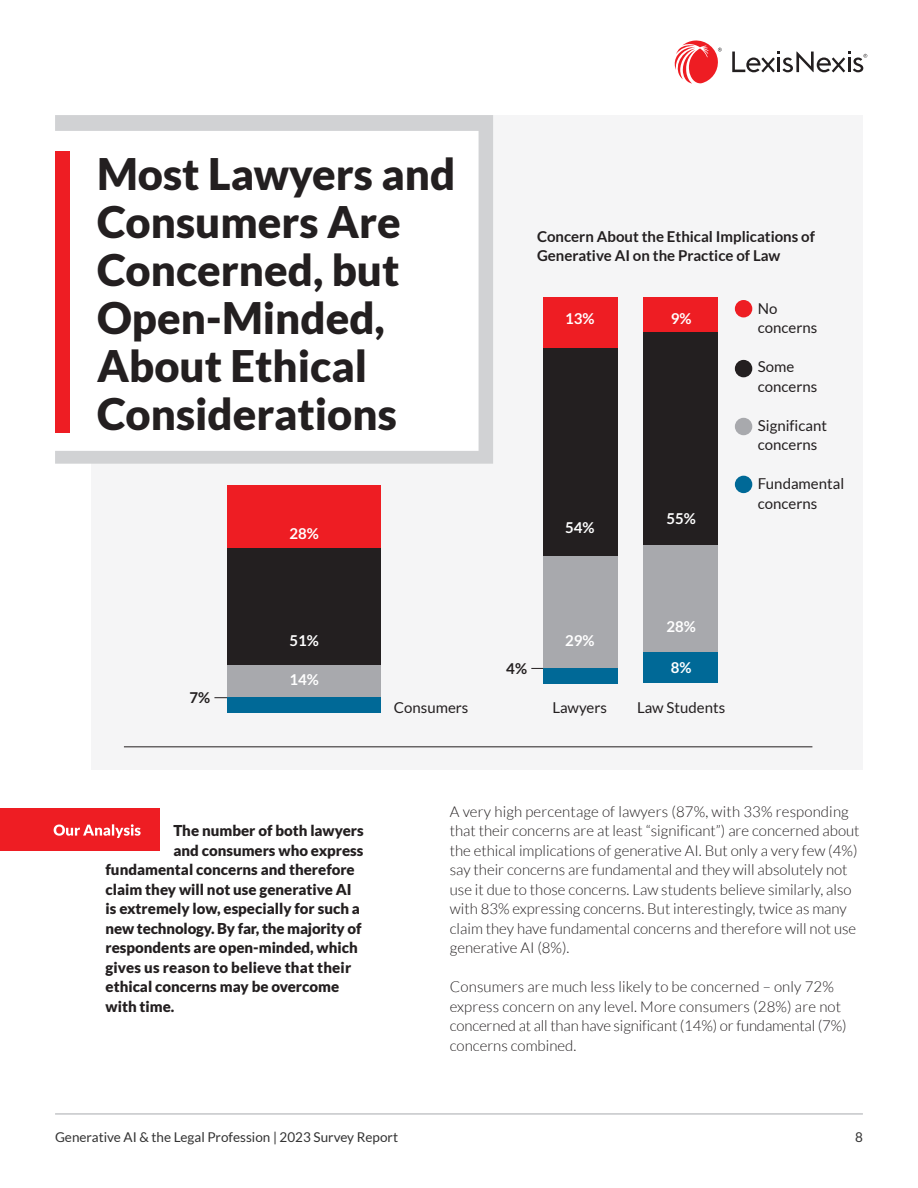
<style>
.page{position:relative;width:918px;height:1188px;background:#fff}
.page>*{position:absolute;margin:0;border:0;box-sizing:border-box;transform-origin:0 0}
.t1{font:900 43.5px/48px "Lato";color:#231f20}
.t2{font:300 15px/19.5px "Lato";color:#231f20}
.t3{font:900 15px "Lato";color:#231f20}
.t4{font:15px/19.5px "Lato";color:#231f20}
.t5{font:700 15px/19.5px "Lato";color:#231f20}
.t6{font:700 15px "Lato";color:#fff}
.t7{font:13.5px "Lato";color:#333}
</style>
<div class="page">
<hr style="left:55px;top:1114px;width:808px;height:1px;background:#a8a9ad">
<div style="left:92px;top:115px;width:771px;height:655px;background:#f5f5f6"></div>
<hr style="left:531px;top:668px;width:30px;height:1px;background:#231f20">
<div style="left:643px;top:652px;width:75px;height:31px;background:#006997"></div>
<div style="left:643px;top:544px;width:75px;height:108px;background:#a8a9ad"></div>
<div style="left:643px;top:332px;width:75px;height:212px;background:#231f20"></div>
<div style="left:643px;top:298px;width:75px;height:34px;background:#ee1d23"></div>
<div style="left:543px;top:668px;width:74px;height:15px;background:#006997"></div>
<div style="left:543px;top:556px;width:74px;height:112px;background:#a8a9ad"></div>
<div style="left:543px;top:348px;width:74px;height:208px;background:#231f20"></div>
<div style="left:543px;top:298px;width:74px;height:50px;background:#ee1d23"></div>
<hr style="left:214px;top:697px;width:31px;height:1px;background:#231f20">
<div style="left:227px;top:485px;width:154px;height:63px;background:#ee1d23"></div>
<div style="left:227px;top:549px;width:154px;height:116px;background:#231f20"></div>
<div style="left:227px;top:665px;width:154px;height:32px;background:#a8a9ad"></div>
<div style="left:227px;top:697px;width:154px;height:16px;background:#006997"></div>
<div style="left:0;top:808px;width:160px;height:43px;background:#ee1d23"></div>
<svg style="left:54px;top:824px;width:87px;height:14px"></svg>
<svg style="left:732px;top:52px;width:135px;height:20px"></svg>
<svg style="left:674px;top:40px;width:48px;height:44px"></svg>
<hr style="left:124px;top:746px;width:688px;height:1px;background:#231f20">
<svg style="left:55px;top:115px;width:438px;height:349px;fill:#fff"></svg>
<div style="left:735px;top:300px;width:17px;height:17px;background:#ee1d23;border-radius:50%"></div>
<div style="left:735px;top:418px;width:17px;height:17px;background:#a8a9ad;border-radius:50%"></div>
<div style="left:735px;top:360px;width:17px;height:17px;background:#231f20;border-radius:50%"></div>
<div style="left:735px;top:476px;width:17px;height:17px;background:#006997;border-radius:50%"></div>
<p class="t1" style="left:97px;top:149px;width:360px">Most Lawyers and<br>Consumers Are<br>Concerned, but<br>Open-Minded,<br>About Ethical<br>Considerations</p>
<p class="t6" style="left:290px;top:525px;width:31px">28%</p>
<p class="t6" style="left:290px;top:632px;width:31px">51%</p>
<p class="t6" style="left:290px;top:671px;width:31px">14%</p>
<p class="t5" style="left:537px;top:226px;width:279px">Concern About the Ethical Implications of<br>Generative AI on the Practice of Law</p>
<p class="t6" style="left:565px;top:309px;width:31px">13%</p>
<p class="t6" style="left:671px;top:309px;width:22px">9%</p>
<p class="t6" style="left:565px;top:519px;width:31px">54%</p>
<p class="t6" style="left:666px;top:510px;width:31px">55%</p>
<p class="t4" style="left:758px;top:298px;width:21px">No</p>
<p class="t4" style="left:758px;top:318px;width:61px">concerns</p>
<p class="t4" style="left:758px;top:357px;width:38px">Some</p>
<p class="t4" style="left:758px;top:376px;width:61px">concerns</p>
<p class="t4" style="left:758px;top:415px;width:71px">Significant concerns</p>
<p class="t4" style="left:758px;top:474px;width:88px">Fundamental concerns</p>
<p class="t5" style="left:506px;top:659px;width:22px">4%</p>
<p class="t6" style="left:565px;top:632px;width:31px">29%</p>
<p class="t6" style="left:666px;top:618px;width:31px">28%</p>
<p class="t6" style="left:671px;top:659px;width:22px">8%</p>
<p class="t5" style="left:189px;top:688px;width:22px">7%</p>
<p class="t4" style="left:394px;top:698px;width:76px">Consumers</p>
<p class="t4" style="left:552px;top:698px;width:56px">Lawyers</p>
<p class="t4" style="left:637px;top:698px;width:90px">Law Students</p>
<p class="t3" style="left:173px;top:822px;width:192px">The number of both lawyers</p>
<p class="t3" style="left:173px;top:842px;width:192px">and consumers who express</p>
<p class="t3" style="left:106px;top:861px;width:251px">fundamental concerns and therefore</p>
<p class="t3" style="left:106px;top:881px;width:248px">claim they will not use generative AI</p>
<p class="t3" style="left:106px;top:900px;width:256px">is extremely low, especially for such a</p>
<p class="t3" style="left:106px;top:920px;width:257px">new technology. By far, the majority of</p>
<p class="t3" style="left:106px;top:939px;width:254px">respondents are open-minded, which</p>
<p class="t3" style="left:106px;top:959px;width:247px">gives us reason to believe that their</p>
<p class="t3" style="left:106px;top:978px;width:235px">ethical concerns may be overcome</p>
<p class="t3" style="left:106px;top:998px;width:70px">with time.</p>
<p class="t2" style="left:450px;top:802px;width:411px">A very high percentage of lawyers (87%, with 33% responding that their concerns are at least “significant”) are concerned about the ethical implications of generative AI. But only a very few (4%) say their concerns are fundamental and they will absolutely not use it due to those concerns. Law students believe similarly, also with 83% expressing concerns. But interestingly, twice as many claim they have fundamental concerns and therefore will not use generative AI (8%).</p>
<p class="t2" style="left:450px;top:977px;width:398px">Consumers are much less likely to be concerned – only 72% express concern on any level. More consumers (28%) are not concerned at all than have significant (14%) or fundamental (7%) concerns combined.</p>
<p class="t7" style="left:55px;top:1129px;width:344px">Generative AI &amp; the Legal Profession | 2023 Survey Report</p>
<p class="t7" style="left:855px;top:1129px;width:9px">8</p>
</div>
